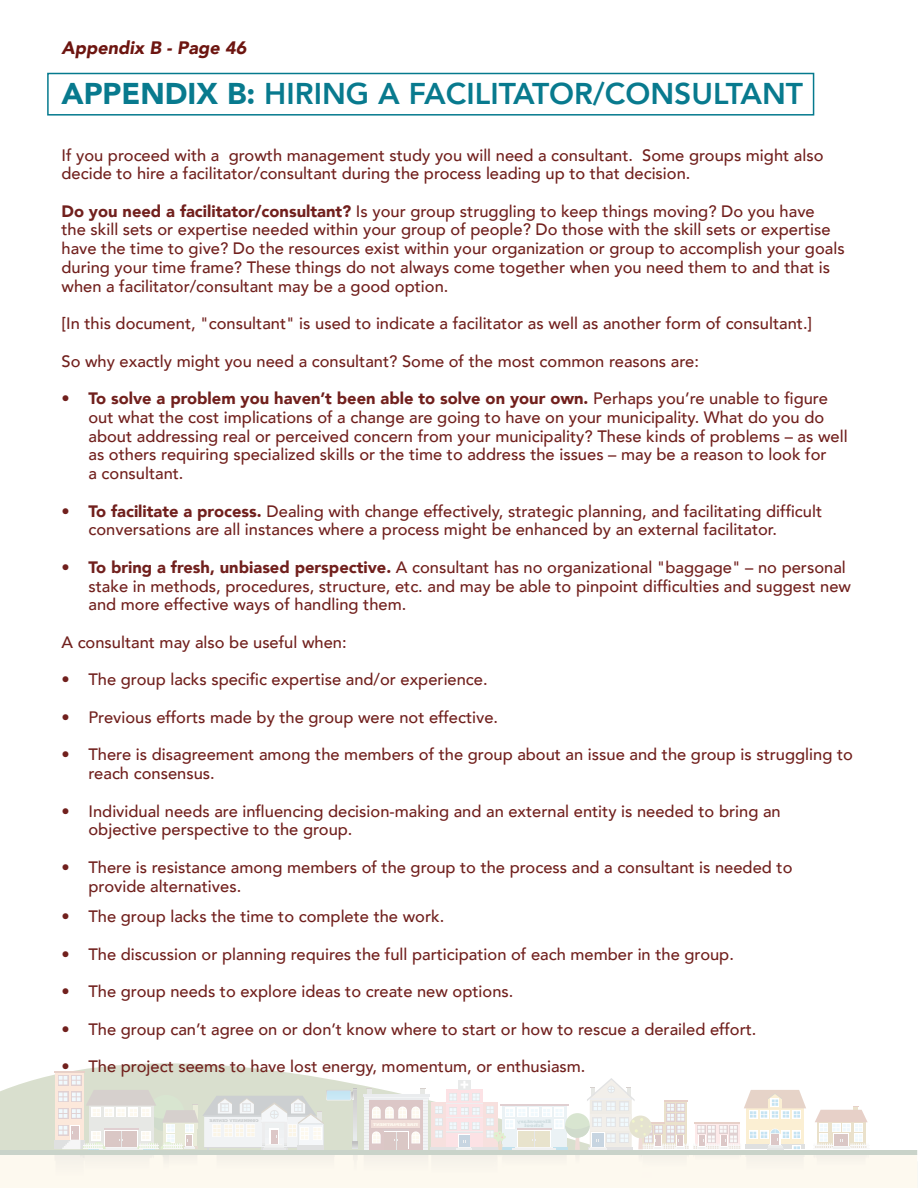
<style>
.page{position:relative;width:918px;height:1188px;background:#fff}
.page>*{position:absolute;margin:0;border:0;box-sizing:border-box;transform-origin:0 0}
.t1{font:800 30px "Avenir";color:#087a8e}
.t2{font:italic 900 18px "Avenir";color:#6d1510}
.t3{font:500 16.5px/18.8px "Avenir";color:#71201d}
.s1{font-weight:900}
</style>
<div class="page">
<svg style="left:0;top:1063px;width:917px;height:88px"></svg>
<div style="left:0;top:1154px;width:917px;height:34px;background:#fdf9ef"></div>
<hr style="left:363px;top:1094px;width:66px;height:2px;background:#aeb6bb">
<svg style="left:813px;top:1106px;width:56px;height:45px"></svg>
<hr style="left:0;top:1151px;width:917px;height:4px;background:#c9d3c9">
<div style="left:47px;top:73px;width:767px;height:43px;border:2px solid #057a8e"></div>
<svg style="left:364px;top:1078px;width:442px;height:78px"></svg>
<svg style="left:54px;top:1069px;width:304px;height:91px"></svg>
<p class="t2" style="left:62px;top:32px;width:187px">Appendix B - Page 46</p>
<h1 class="t1" style="left:62px;top:70px;width:743px"><span class="s1">APPENDIX B:</span> HIRING A FACILITATOR/CONSULTANT</h1>
<p class="t3" style="left:62px;top:144px;width:764px">If you proceed with a growth management study you will need a consultant. Some groups might also decide to hire a facilitator/consultant during the process leading up to that decision.</p>
<p class="t3" style="left:62px;top:201px;width:785px"><span class="s1">Do you need a facilitator/consultant?</span> Is your group struggling to keep things moving? Do you have<br>the skill sets or expertise needed within your group of people? Do those with the skill sets or expertise have the time to give? Do the resources exist within your organization or group to accomplish your goals during your time frame? These things do not always come together when you need them to and that is when a facilitator/consultant may be a good option.</p>
<p class="t3" style="left:62px;top:313px;width:752px">[In this document, "consultant" is used to indicate a facilitator as well as another form of consultant.]</p>
<p class="t3" style="left:62px;top:351px;width:639px">So why exactly might you need a consultant? Some of the most common reasons are:</p>
<p class="t3" style="left:88px;top:388px;width:761px;text-indent:-27px"><span class="s1">• To solve a problem you haven’t been able to solve on your own.</span> Perhaps you’re unable to figure out what the cost implications of a change are going to have on your municipality. What do you do about addressing real or perceived concern from your municipality? These kinds of problems – as well as others requiring specialized skills or the time to address the issues – may be a reason to look for<br>a consultant.</p>
<p class="t3" style="left:88px;top:501px;width:735px;text-indent:-27px"><span class="s1">• To facilitate a process.</span> Dealing with change effectively, strategic planning, and facilitating difficult conversations are all instances where a process might be enhanced by an external facilitator.</p>
<p class="t3" style="left:88px;top:557px;width:764px;text-indent:-27px"><span class="s1">• To bring a fresh, unbiased perspective.</span> A consultant has no organizational "baggage" – no personal stake in methods, procedures, structure, etc. and may be able to pinpoint difficulties and suggest new and more effective ways of handling them.</p>
<p class="t3" style="left:62px;top:632px;width:287px">A consultant may also be useful when:</p>
<p class="t3" style="left:62px;top:669px;width:428px">• The group lacks specific expertise and/or experience.</p>
<p class="t3" style="left:62px;top:707px;width:438px">• Previous efforts made by the group were not effective.</p>
<p class="t3" style="left:88px;top:744px;width:766px;text-indent:-27px">• There is disagreement among the members of the group about an issue and the group is struggling to reach consensus.</p>
<p class="t3" style="left:88px;top:801px;width:694px;text-indent:-27px">• Individual needs are influencing decision-making and an external entity is needed to bring an objective perspective to the group.</p>
<p class="t3" style="left:88px;top:857px;width:705px;text-indent:-27px">• There is resistance among members of the group to the process and a consultant is needed to provide alternatives.</p>
<p class="t3" style="left:62px;top:906px;width:384px">• The group lacks the time to complete the work.</p>
<p class="t3" style="left:62px;top:944px;width:674px">• The discussion or planning requires the full participation of each member in the group.</p>
<p class="t3" style="left:62px;top:981px;width:453px">• The group needs to explore ideas to create new options.</p>
<p class="t3" style="left:62px;top:1019px;width:697px">• The group can’t agree on or don’t know where to start or how to rescue a derailed effort.</p>
<p class="t3" style="left:62px;top:1056px;width:526px">• The project seems to have lost energy, momentum, or enthusiasm.</p>
</div>
